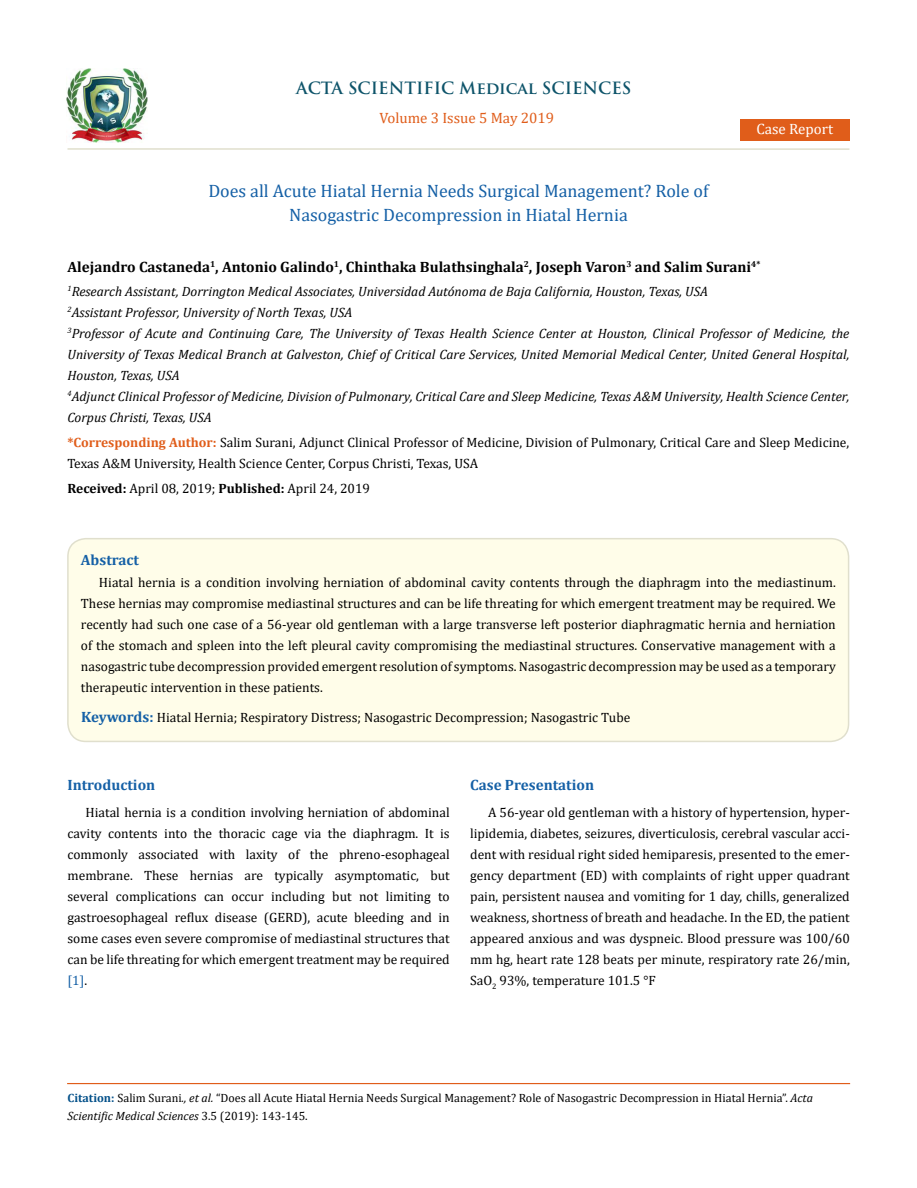
<style>
.page{position:relative;width:917px;height:1188px;background:#fff}
.page>*{position:absolute;margin:0;border:0;box-sizing:border-box;transform-origin:0 0}
.t1{font:18px/24px "Cambria";color:#1560a6;text-align:center}
.t2{font:700 16.5px "Trajan Pro";color:#0e546a}
.t3{font:700 15px "Cambria";color:#000}
.t4{font:700 15px "Cambria";color:#1560a6}
.t5{font:15px "Cambria";color:#e05d1a}
.t6{font:15px "Cambria";color:#fff}
.t7{font:13.5px/21px "Cambria";color:#000;text-align:justify}
.t8{font:italic 13.5px/21px "Cambria";color:#000}
.t9{font:12px/18px "Cambria";color:#000}
.s1{font-weight:700;color:#e05d1a}
.s2{font-weight:700}
.s3{font-weight:700;font-size:15px;color:#1560a6}
.s4{color:#1560a6}
.s5{font-weight:700;color:#035089}
.s6{font-style:italic}
</style>
<div class="page">
<img style="left:67px;top:68px;width:80px;height:74px">
<div style="left:740px;top:119px;width:109px;height:22px;background:#e05d1a"></div>
<div style="left:68px;top:539px;width:780px;height:202px;background:#fffde9;border-radius:18px"></div>
<div style="left:67px;top:538px;width:782px;height:204px;border:2px solid #e0dfcd;border-radius:18px"></div>
<hr style="left:67px;top:148px;width:782px;height:2px;background:#e0dfcd">
<div style="left:67px;top:1083px;width:782px;height:1px;border:1px solid #e05d1a"></div>
<p class="t2" style="left:296px;top:77px;width:337px">ACTA SCIENTIFIC Medical SCIENCES</p>
<p class="t5" style="left:379px;top:109px;width:176px">Volume 3 Issue 5 May 2019</p>
<p class="t6" style="left:756px;top:120px;width:78px">Case Report</p>
<h1 class="t1" style="left:208px;top:178px;width:501px">Does all Acute Hiatal Hernia Needs Surgical Management? Role of<br>Nasogastric Decompression in Hiatal Hernia</h1>
<p class="t3" style="left:67px;top:256px;width:694px">Alejandro Castaneda<sup>1</sup>, Antonio Galindo<sup>1</sup>, Chinthaka Bulathsinghala<sup>2</sup>, Joseph Varon<sup>3</sup> and Salim Surani<sup>4*</sup></p>
<p class="t8" style="left:67px;top:280px;width:783px"><sup>1</sup>Research Assistant, Dorrington Medical Associates, Universidad Autónoma de Baja California, Houston, Texas, USA<br><sup>2</sup>Assistant Professor, University of North Texas, USA<br><sup>3</sup>Professor of Acute and Continuing Care, The University of Texas Health Science Center at Houston, Clinical Professor of Medicine, the University of Texas Medical Branch at Galveston, Chief of Critical Care Services, United Memorial Medical Center, United General Hospital, Houston, Texas, USA<br><sup>4</sup>Adjunct Clinical Professor of Medicine, Division of Pulmonary, Critical Care and Sleep Medicine, Texas A&amp;M University, Health Science Center, Corpus Christi, Texas, USA</p>
<p class="t7" style="left:67px;top:431px;width:783px"><span class="s1">*Corresponding Author:</span> Salim Surani, Adjunct Clinical Professor of Medicine, Division of Pulmonary, Critical Care and Sleep Medicine,<br>Texas A&amp;M University, Health Science Center, Corpus Christi, Texas, USA</p>
<p class="t7" style="left:67px;top:478px;width:304px"><span class="s2">Received:</span> April 08, 2019; <span class="s2">Published:</span> April 24, 2019</p>
<p class="t4" style="left:81px;top:549px;width:60px">Abstract</p>
<p class="t7" style="left:81px;top:572px;width:756px;text-indent:18px">Hiatal hernia is a condition involving herniation of abdominal cavity contents through the diaphragm into the mediastinum.<br>These hernias may compromise mediastinal structures and can be life threating for which emergent treatment may be required. We recently had such one case of a 56-year old gentleman with a large transverse left posterior diaphragmatic hernia and herniation of the stomach and spleen into the left pleural cavity compromising the mediastinal structures. Conservative management with a nasogastric tube decompression provided emergent resolution of symptoms. Nasogastric decompression may be used as a temporary therapeutic intervention in these patients.</p>
<p class="t7" style="left:81px;top:707px;width:551px"><span class="s3">Keywords:</span> Hiatal Hernia; Respiratory Distress; Nasogastric Decompression; Nasogastric Tube</p>
<p class="t4" style="left:67px;top:774px;width:89px">Introduction</p>
<p class="t7" style="left:67px;top:802px;width:384px;text-indent:18px">Hiatal hernia is a condition involving herniation of abdominal cavity contents into the thoracic cage via the diaphragm. It is commonly associated with laxity of the phreno-esophageal membrane. These hernias are typically asymptomatic, but several complications can occur including but not limiting to gastroesophageal reflux disease (GERD), acute bleeding and in some cases even severe compromise of mediastinal structures that can be life threating for which emergent treatment may be required <span class="s4">[1]</span>.</p>
<p class="t4" style="left:470px;top:774px;width:125px">Case Presentation</p>
<p class="t7" style="left:470px;top:802px;width:381px;text-indent:18px">A 56-year old gentleman with a history of hypertension, hyper&shy;lipidemia, diabetes, seizures, diverticulosis, cerebral vascular acci&shy;dent with residual right sided hemiparesis, presented to the emer&shy;gency department (ED) with complaints of right upper quadrant pain, persistent nausea and vomiting for 1 day, chills, generalized weakness, shortness of breath and headache. In the ED, the patient appeared anxious and was dyspneic. Blood pressure was 100/60 mm hg, heart rate 128 beats per minute, respiratory rate 26/min, SaO<sub>2</sub> 93%, temperature 101.5 °F</p>
<p class="t9" style="left:67px;top:1089px;width:747px"><span class="s5">Citation:</span> Salim Surani<span class="s6">., et al.</span> “Does all Acute Hiatal Hernia Needs Surgical Management? Role of Nasogastric Decompression in Hiatal Hernia”. <span class="s6">Acta<br>Scientific Medical Sciences</span> 3.5 (2019): 143-145.</p>
</div>
